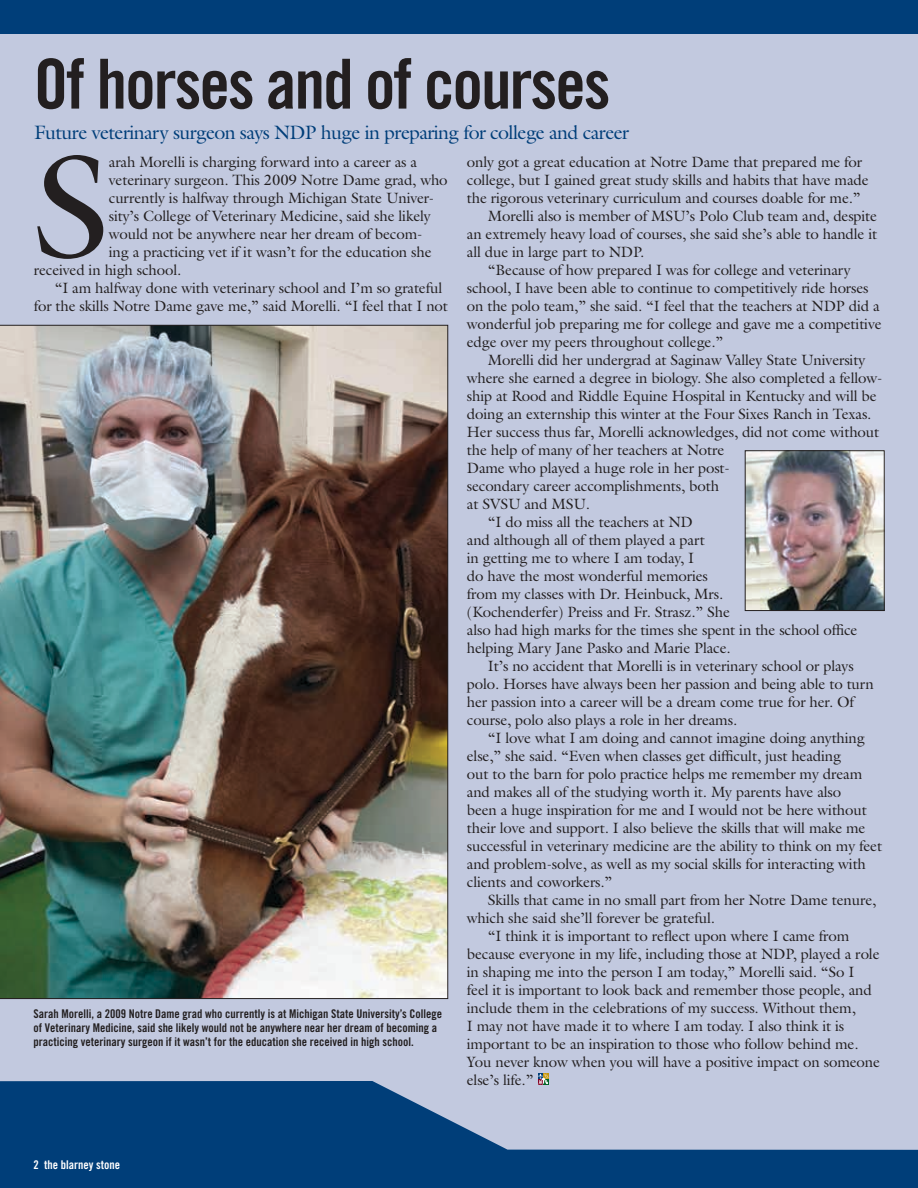
<style>
.page{position:relative;width:918px;height:1188px;background:#fff}
.page>*{position:absolute;margin:0;border:0;box-sizing:border-box;transform-origin:0 0}
.t1{font:147.3px "Galliard";color:#231f20}
.t2{font:69px "Trade Gothic Bold Cond Twenty";letter-spacing:-.03em;color:#231f20}
.t3{font:19.5px "Galliard";letter-spacing:-.03em;color:#003e79}
.t4{font:15px "Galliard";letter-spacing:-.01em;color:#231f20}
.t5{font:12px/14.4px "Trade Gothic Bold Cond Twenty";color:#231f20}
.t6{font:12px "Trade Gothic Bold Cond Twenty";color:#fff}
</style>
<div class="page">
<div style="left:0;top:17px;width:918px;height:1156px;background:#c2c9df"></div>
<svg style="left:538px;top:1073px;width:11px;height:8px"></svg>
<svg style="left:0;top:1081px;width:918px;height:107px;fill:#003e79"></svg>
<div style="left:0;top:0;width:918px;height:34px;background:#003e79"></div>
<img style="left:0;top:325px;width:448px;height:674px">
<img style="left:747px;top:453px;width:135px;height:156px">
<div style="left:745px;top:451px;width:139px;height:160px;border:1px solid #231f20"></div>
<h2 class="t2" style="left:34px;top:42px;width:578px">Of horses and of courses</h2>
<h3 class="t3" style="left:34px;top:120px;width:596px">Future veterinary surgeon says NDP huge in preparing for college and career</h3>
<h1 class="t1" style="left:34px;top:113px;width:78px">S</h1>
<p class="t4" style="left:109px;top:152px;width:310px">arah Morelli is charging forward into a career as a</p>
<p class="t4" style="left:109px;top:170px;width:340px">veterinary surgeon. This 2009 Notre Dame grad, who</p>
<p class="t4" style="left:109px;top:188px;width:327px">currently is halfway through Michigan State Univer-</p>
<p class="t4" style="left:109px;top:206px;width:323px">sity’s College of Veterinary Medicine, said she likely</p>
<p class="t4" style="left:109px;top:224px;width:315px">would not be anywhere near her dream of becom-</p>
<p class="t4" style="left:109px;top:242px;width:324px">ing a practicing vet if it wasn’t for the education she</p>
<p class="t4" style="left:34px;top:260px;width:149px">received in high school.</p>
<p class="t4" style="left:55px;top:278px;width:389px">“I am halfway done with veterinary school and I’m so grateful</p>
<p class="t4" style="left:34px;top:296px;width:416px">for the skills Notre Dame gave me,” said Morelli. “I feel that I not</p>
<p class="t5" style="left:33px;top:1006px;width:410px">Sarah Morelli, a 2009 Notre Dame grad who currently is at Michigan State University’s College of Veterinary Medicine, said she likely would not be anywhere near her dream of becoming a practicing veterinary surgeon if it wasn’t for the education she received in high school.</p>
<p class="t4" style="left:467px;top:152px;width:397px">only got a great education at Notre Dame that prepared me for</p>
<p class="t4" style="left:467px;top:170px;width:403px">college, but I gained great study skills and habits that have made</p>
<p class="t4" style="left:467px;top:188px;width:395px">the rigorous veterinary curriculum and courses doable for me.”</p>
<p class="t4" style="left:488px;top:206px;width:391px">Morelli also is member of MSU’s Polo Club team and, despite</p>
<p class="t4" style="left:467px;top:224px;width:412px">an extremely heavy load of courses, she said she’s able to handle it</p>
<p class="t4" style="left:467px;top:242px;width:179px">all due in large part to NDP.</p>
<p class="t4" style="left:488px;top:260px;width:364px">“Because of how prepared I was for college and veterinary</p>
<p class="t4" style="left:467px;top:278px;width:403px">school, I have been able to continue to competitively ride horses</p>
<p class="t4" style="left:467px;top:296px;width:414px">on the polo team,” she said. “I feel that the teachers at NDP did a</p>
<p class="t4" style="left:467px;top:314px;width:416px">wonderful job preparing me for college and gave me a competitive</p>
<p class="t4" style="left:467px;top:332px;width:258px">edge over my peers throughout college.”</p>
<p class="t4" style="left:488px;top:350px;width:379px">Morelli did her undergrad at Saginaw Valley State University</p>
<p class="t4" style="left:467px;top:368px;width:417px">where she earned a degree in biology. She also completed a fellow-</p>
<p class="t4" style="left:467px;top:386px;width:411px">ship at Rood and Riddle Equine Hospital in Kentucky and will be</p>
<p class="t4" style="left:467px;top:404px;width:406px">doing an externship this winter at the Four Sixes Ranch in Texas.</p>
<p class="t4" style="left:467px;top:422px;width:414px">Her success thus far, Morelli acknowledges, did not come without</p>
<p class="t4" style="left:467px;top:440px;width:259px">the help of many of her teachers at Notre</p>
<p class="t4" style="left:467px;top:458px;width:265px">Dame who played a huge role in her post-</p>
<p class="t4" style="left:467px;top:476px;width:254px">secondary career accomplishments, both</p>
<p class="t4" style="left:467px;top:494px;width:125px">at SVSU and MSU.</p>
<p class="t4" style="left:488px;top:512px;width:206px">“I do miss all the teachers at ND</p>
<p class="t4" style="left:467px;top:530px;width:239px">and although all of them played a part</p>
<p class="t4" style="left:467px;top:548px;width:229px">in getting me to where I am today, I</p>
<p class="t4" style="left:467px;top:566px;width:243px">do have the most wonderful memories</p>
<p class="t4" style="left:467px;top:584px;width:258px">from my classes with Dr. Heinbuck, Mrs.</p>
<p class="t4" style="left:467px;top:602px;width:265px">(Kochenderfer) Preiss and Fr. Strasz.” She</p>
<p class="t4" style="left:467px;top:620px;width:392px">also had high marks for the times she spent in the school office</p>
<p class="t4" style="left:467px;top:638px;width:265px">helping Mary Jane Pasko and Marie Place.</p>
<p class="t4" style="left:488px;top:656px;width:367px">It’s no accident that Morelli is in veterinary school or plays</p>
<p class="t4" style="left:467px;top:674px;width:408px">polo. Horses have always been her passion and being able to turn</p>
<p class="t4" style="left:467px;top:692px;width:389px">her passion into a career will be a dream come true for her. Of</p>
<p class="t4" style="left:467px;top:710px;width:272px">course, polo also plays a role in her dreams.</p>
<p class="t4" style="left:488px;top:728px;width:379px">“I love what I am doing and cannot imagine doing anything</p>
<p class="t4" style="left:467px;top:746px;width:376px">else,” she said. “Even when classes get difficult, just heading</p>
<p class="t4" style="left:467px;top:764px;width:397px">out to the barn for polo practice helps me remember my dream</p>
<p class="t4" style="left:467px;top:782px;width:376px">and makes all of the studying worth it. My parents have also</p>
<p class="t4" style="left:467px;top:800px;width:401px">been a huge inspiration for me and I would not be here without</p>
<p class="t4" style="left:467px;top:818px;width:400px">their love and support. I also believe the skills that will make me</p>
<p class="t4" style="left:467px;top:836px;width:417px">successful in veterinary medicine are the ability to think on my feet</p>
<p class="t4" style="left:467px;top:854px;width:401px">and problem-solve, as well as my social skills for interacting with</p>
<p class="t4" style="left:467px;top:872px;width:147px">clients and coworkers.”</p>
<p class="t4" style="left:488px;top:890px;width:390px">Skills that came in no small part from her Notre Dame tenure,</p>
<p class="t4" style="left:467px;top:908px;width:250px">which she said she’ll forever be grateful.</p>
<p class="t4" style="left:488px;top:926px;width:363px">“I think it is important to reflect upon where I came from</p>
<p class="t4" style="left:467px;top:944px;width:414px">because everyone in my life, including those at NDP, played a role</p>
<p class="t4" style="left:467px;top:962px;width:389px">in shaping me into the person I am today,” Morelli said. “So I</p>
<p class="t4" style="left:467px;top:980px;width:406px">feel it is important to look back and remember those people, and</p>
<p class="t4" style="left:467px;top:998px;width:391px">include them in the celebrations of my success. Without them,</p>
<p class="t4" style="left:467px;top:1016px;width:379px">I may not have made it to where I am today. I also think it is</p>
<p class="t4" style="left:467px;top:1034px;width:393px">important to be an inspiration to those who follow behind me.</p>
<p class="t4" style="left:467px;top:1052px;width:415px">You never know when you will have a positive impact on someone</p>
<p class="t4" style="left:467px;top:1070px;width:68px">else’s life.”</p>
<p class="t6" style="left:34px;top:1158px;width:88px">2 the blarney stone</p>
</div>
